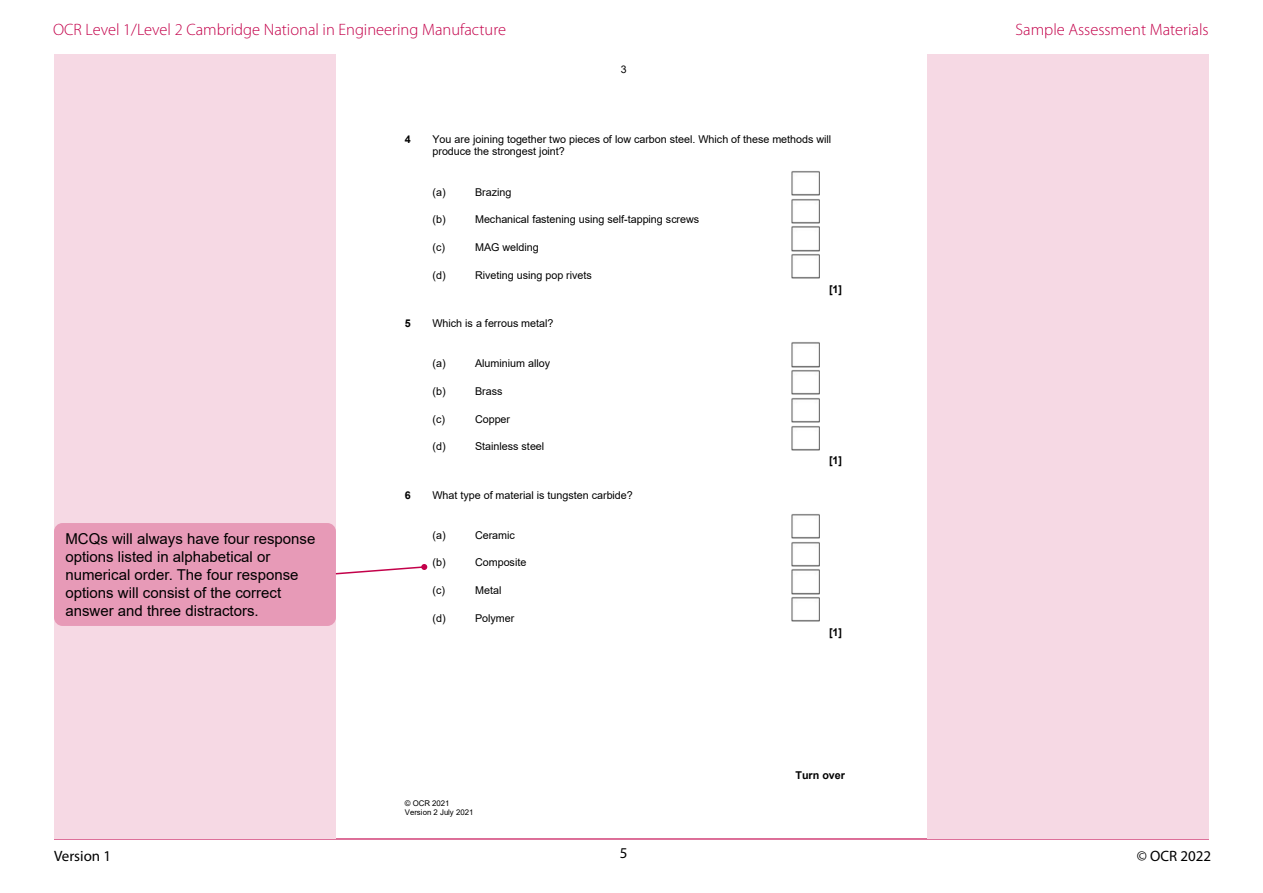
<style>
.page{position:relative;width:1263px;height:893px;background:#fff}
.page>*{position:absolute;margin:0;border:0;box-sizing:border-box;transform-origin:0 0}
.t1{font:300 16.5px "Myriad Pro";color:#c3014a}
.comments{font:15px/18px "Arial";color:#000}
.t2{font:15px "Myriad Pro";color:#000}
.t3{font:10.8px/12.3px "Arial";color:#000}
.t4{font:700 10.8px "Arial";color:#000}
.t5{font:10.5px "Arial";color:#000}
.t6{font:7.8px/9px "Arial";letter-spacing:-.005em;color:#000}
</style>
<div class="page">
<hr style="left:54px;top:838px;width:1155px;height:1px;background:#c3014a">
<div style="left:927px;top:54px;width:282px;height:784px;background:#f6d9e4"></div>
<div style="left:54px;top:54px;width:282px;height:784px;background:#f6d9e4"></div>
<img style="left:791px;top:171px;width:29px;height:25px">
<img style="left:791px;top:199px;width:29px;height:24px">
<img style="left:791px;top:226px;width:29px;height:25px">
<img style="left:791px;top:254px;width:29px;height:25px">
<img style="left:791px;top:342px;width:29px;height:25px">
<img style="left:791px;top:370px;width:29px;height:25px">
<img style="left:791px;top:398px;width:29px;height:25px">
<img style="left:791px;top:426px;width:29px;height:24px">
<img style="left:791px;top:514px;width:29px;height:25px">
<img style="left:791px;top:542px;width:29px;height:24px">
<img style="left:791px;top:569px;width:29px;height:25px">
<img style="left:791px;top:597px;width:29px;height:25px">
<div style="left:54px;top:523px;width:282px;height:103px;background:#e79ab7;border-radius:9px"></div>
<svg style="left:335px;top:564px;width:92px;height:11px"></svg>
<h1 class="t1" style="left:53px;top:20px;width:454px">OCR Level 1/Level 2 Cambridge National in Engineering Manufacture</h1>
<h1 class="t1" style="left:1015px;top:20px;width:195px">Sample Assessment Materials</h1>
<p class="comments" style="left:65px;top:530px;width:252px">MCQs will always have four response options listed in alphabetical or numerical order. The four response options will consist of the correct answer and three distractors.</p>
<p class="t5" style="left:621px;top:62px;width:7px">3</p>
<p class="t4" style="left:405px;top:132px;width:7px">4</p>
<p class="t3" style="left:432px;top:133px;width:400px">You are joining together two pieces of low carbon steel. Which of these methods will produce the strongest joint?</p>
<p class="t3" style="left:432px;top:186px;width:15px">(a)</p>
<p class="t3" style="left:475px;top:186px;width:38px">Brazing</p>
<p class="t3" style="left:432px;top:213px;width:15px">(b)</p>
<p class="t3" style="left:475px;top:213px;width:226px">Mechanical fastening using self-tapping screws</p>
<p class="t3" style="left:432px;top:241px;width:14px">(c)</p>
<p class="t3" style="left:475px;top:241px;width:65px">MAG welding</p>
<p class="t3" style="left:432px;top:269px;width:15px">(d)</p>
<p class="t3" style="left:475px;top:269px;width:118px">Riveting using pop rivets</p>
<p class="t4" style="left:829px;top:281px;width:15px">[1]</p>
<p class="t4" style="left:405px;top:316px;width:7px">5</p>
<p class="t3" style="left:432px;top:317px;width:122px">Which is a ferrous metal?</p>
<p class="t3" style="left:432px;top:357px;width:15px">(a)</p>
<p class="t3" style="left:475px;top:357px;width:77px">Aluminium alloy</p>
<p class="t3" style="left:432px;top:385px;width:15px">(b)</p>
<p class="t3" style="left:475px;top:385px;width:29px">Brass</p>
<p class="t3" style="left:432px;top:413px;width:14px">(c)</p>
<p class="t3" style="left:475px;top:413px;width:37px">Copper</p>
<p class="t3" style="left:432px;top:440px;width:15px">(d)</p>
<p class="t3" style="left:475px;top:440px;width:71px">Stainless steel</p>
<p class="t4" style="left:829px;top:453px;width:15px">[1]</p>
<p class="t4" style="left:405px;top:487px;width:7px">6</p>
<p class="t3" style="left:432px;top:488px;width:202px">What type of material is tungsten carbide?</p>
<p class="t3" style="left:432px;top:528px;width:15px">(a)</p>
<p class="t3" style="left:475px;top:528px;width:42px">Ceramic</p>
<p class="t3" style="left:432px;top:556px;width:15px">(b)</p>
<p class="t3" style="left:475px;top:556px;width:53px">Composite</p>
<p class="t3" style="left:432px;top:584px;width:14px">(c)</p>
<p class="t3" style="left:475px;top:584px;width:28px">Metal</p>
<p class="t3" style="left:432px;top:612px;width:15px">(d)</p>
<p class="t3" style="left:475px;top:612px;width:41px">Polymer</p>
<p class="t4" style="left:829px;top:624px;width:15px">[1]</p>
<p class="t6" style="left:405px;top:799px;width:70px">© OCR 2021<br>Version 2 July 2021</p>
<p class="t4" style="left:795px;top:768px;width:51px">Turn over</p>
<h2 class="t2" style="left:54px;top:847px;width:59px">Version 1</h2>
<h2 class="t2" style="left:620px;top:844px;width:9px">5</h2>
<h2 class="t2" style="left:1137px;top:847px;width:76px">© OCR 2022</h2>
</div>
